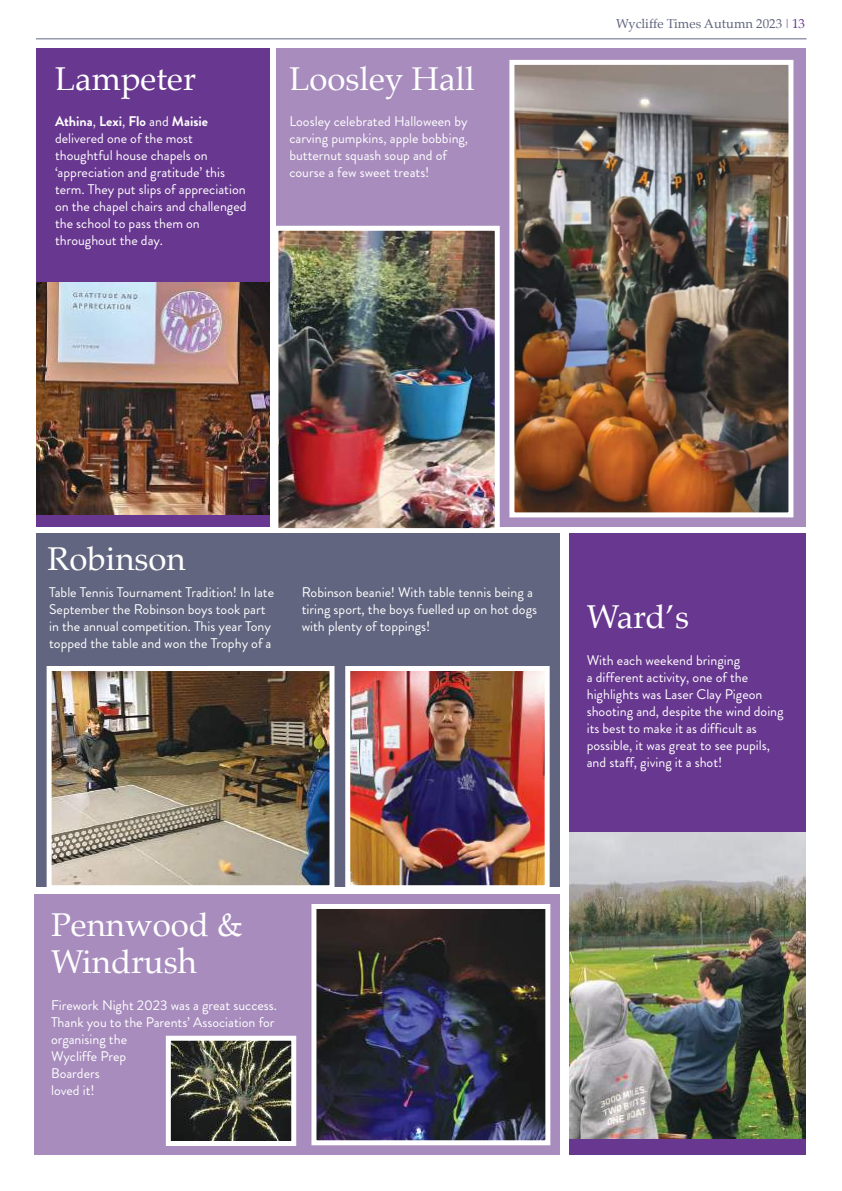
<style>
.page{position:relative;width:842px;height:1191px;background:#fff}
.page>*{position:absolute;margin:0;border:0;box-sizing:border-box;transform-origin:0 0}
.t1{font:33px/37px "Palatino";color:#fff}
.t2{font:14px/17px "Brandon Grotesque";color:#fff}
.t3{font:13px "Palatino";color:#61657f}
.s1{font-weight:700}
.s2{font-family:"Brandon Grotesque";color:#a78cbd}
.s3{color:#683790}
</style>
<div class="page">
<div style="left:35px;top:894px;width:525px;height:261px;background:#a78cbd"></div>
<div style="left:276px;top:48px;width:529px;height:479px;background:#a78cbd"></div>
<div style="left:36px;top:48px;width:234px;height:479px;background:#683790"></div>
<hr style="left:36px;top:38px;width:770px;height:1px;background:#61657f">
<div style="left:569px;top:533px;width:237px;height:621px;background:#683790"></div>
<img style="left:569px;top:833px;width:237px;height:305px">
<img style="left:36px;top:282px;width:234px;height:233px">
<img style="left:515px;top:66px;width:272px;height:445px">
<div style="left:509px;top:60px;width:284px;height:457px;border:5px solid #fff"></div>
<img style="left:279px;top:232px;width:215px;height:295px">
<div style="left:273px;top:226px;width:227px;height:307px;border:5px solid #fff"></div>
<img style="left:317px;top:910px;width:227px;height:229px">
<div style="left:311px;top:904px;width:239px;height:241px;border:5px solid #fff"></div>
<div style="left:36px;top:533px;width:524px;height:353px;background:#61657f"></div>
<img style="left:53px;top:672px;width:275px;height:212px">
<div style="left:47px;top:666px;width:287px;height:224px;border:5px solid #fff"></div>
<img style="left:351px;top:672px;width:193px;height:212px">
<div style="left:345px;top:666px;width:205px;height:224px;border:5px solid #fff"></div>
<img style="left:172px;top:1041px;width:118px;height:99px">
<div style="left:166px;top:1035px;width:130px;height:111px;border:5px solid #fff"></div>
<h1 class="t1" style="left:55px;top:60px;width:143px">Lampeter</h1>
<p class="t2" style="left:55px;top:113px;width:193px"><span class="s1">Athina</span>, <span class="s1">Lexi</span>, <span class="s1">Flo</span> and <span class="s1">Maisie </span>delivered one of the most thoughtful house chapels on ‘appreciation and gratitude’ this term. They put slips of appreciation on the chapel chairs and challenged the school to pass them on throughout the day.</p>
<h1 class="t1" style="left:289px;top:60px;width:187px">Loosley Hall</h1>
<p class="t2" style="left:289px;top:113px;width:180px">Loosley celebrated Halloween by carving pumpkins, apple bobbing, butternut squash soup and of course a few sweet treats!</p>
<p class="t3" style="left:616px;top:12px;width:190px">Wycliffe Times Autumn 2023 <span class="s2">I</span> <span class="s3">13</span></p>
<h1 class="t1" style="left:47px;top:540px;width:140px">Robinson</h1>
<p class="t2" style="left:49px;top:584px;width:226px">Table Tennis Tournament Tradition! In late September the Robinson boys took part in the annual competition. This year Tony topped the table and won the Trophy of a</p>
<p class="t2" style="left:302px;top:584px;width:237px">Robinson beanie! With table tennis being a tiring sport, the boys fuelled up on hot dogs with plenty of toppings!</p>
<h1 class="t1" style="left:587px;top:598px;width:104px">Ward’s</h1>
<p class="t2" style="left:587px;top:652px;width:198px">With each weekend bringing<br>a different activity, one of the highlights was Laser Clay Pigeon shooting and, despite the wind doing its best to make it as difficult as possible, it was great to see pupils, and staff, giving it a shot!</p>
<h1 class="t1" style="left:51px;top:906px;width:193px">Pennwood &amp;<br>Windrush</h1>
<p class="t2" style="left:51px;top:997px;width:228px">Firework Night 2023 was a great success.<br>Thank you to the Parents’ Association for organising the<br>Wycliffe Prep<br>Boarders<br>loved it!</p>
</div>
